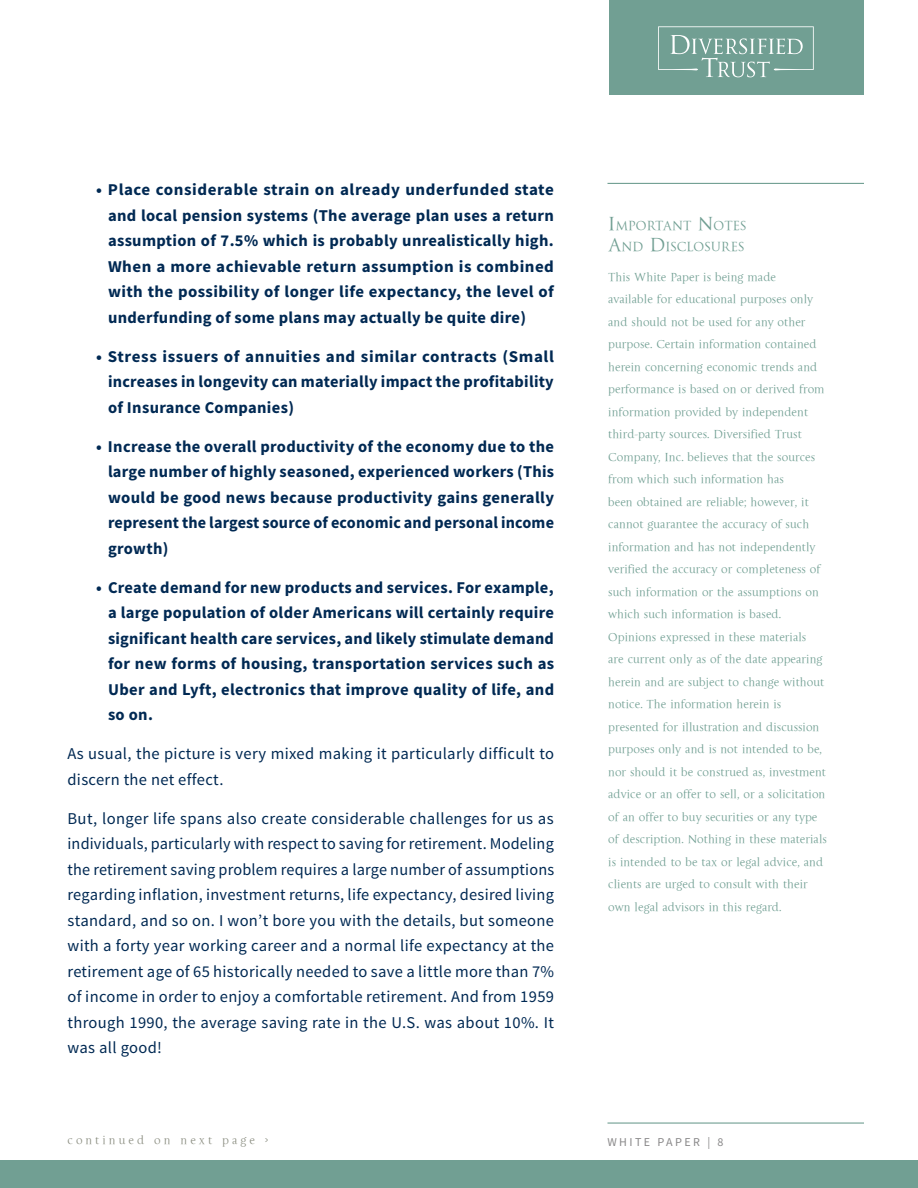
<style>
.page{position:relative;width:918px;height:1188px;background:#fff}
.page>*{position:absolute;margin:0;border:0;box-sizing:border-box;transform-origin:0 0}
.Body_Page1{font:700 16.5px/25.5px "Source Sans Pro";letter-spacing:.02em;color:#002953;text-align:justify}
.Body_Page1-2{font:16.5px/25.5px "Source Sans Pro";letter-spacing:.02em;color:#002953}
.Side_Header{font:13.65px/21px "La Gioconda OSTT";color:#719f93}
.Side_para{font:12px/22.5px "La Gioconda OSTT";color:#719f93}
.t1{font:12px "La Gioconda OSTT";letter-spacing:.25em;color:#8b8e81}
.t2{font:12px "Source Sans Pro";letter-spacing:.2em;color:#888788}
.s1{font-size:19.5px}
</style>
<div class="page">
<div style="left:609px;top:0;width:255px;height:94px;background:#719f93"></div>
<svg style="left:658px;top:26px;width:156px;height:51px"></svg>
<div style="left:0;top:1161px;width:918px;height:27px;background:#719f93"></div>
<hr style="left:608px;top:1122px;width:256px;height:2px;background:#719f93">
<hr style="left:608px;top:183px;width:256px;height:1px;background:#719f93">
<p class="Body_Page1" style="left:108px;top:177px;width:448px;text-indent:-12px">• Place considerable strain on already underfunded state and local pension systems (The average plan uses a return assumption of 7.5% which is probably unrealistically high.<br>When a more achievable return assumption is combined with the possibility of longer life expectancy, the level of underfunding of some plans may actually be quite dire)</p>
<p class="Body_Page1" style="left:108px;top:343px;width:447px;text-indent:-12px">• Stress issuers of annuities and similar contracts (Small increases in longevity can materially impact the profitability of Insurance Companies)</p>
<p class="Body_Page1" style="left:108px;top:433px;width:448px;text-indent:-12px">• Increase the overall productivity of the economy due to the large number of highly seasoned, experienced workers (This would be good news because productivity gains generally represent the largest source of economic and personal income growth)</p>
<p class="Body_Page1" style="left:108px;top:574px;width:448px;text-indent:-12px">• Create demand for new products and services. For example, a large population of older Americans will certainly require significant health care services, and likely stimulate demand for new forms of housing, transportation services such as Uber and Lyft, electronics that improve quality of life, and so on.</p>
<p class="Body_Page1-2" style="left:68px;top:741px;width:488px">As usual, the picture is very mixed making it particularly difficult to discern the net effect.</p>
<p class="Body_Page1-2" style="left:68px;top:806px;width:488px;text-align:justify">But, longer life spans also create considerable challenges for us as individuals, particularly with respect to saving for retirement. Modeling the retirement saving problem requires a large number of assumptions regarding inflation, investment returns, life expectancy, desired living standard, and so on. I won’t bore you with the details, but someone with a forty year working career and a normal life expectancy at the retirement age of 65 historically needed to save a little more than 7% of income in order to enjoy a comfortable retirement. And from 1959 through 1990, the average saving rate in the U.S. was about 10%. It was all good!</p>
<p class="Side_Header" style="left:608px;top:215px;width:140px"><span class="s1">I</span>MPORTANT <span class="s1">N</span>OTES<br><span class="s1">A</span>ND <span class="s1">D</span> ISCLOSURES</p>
<p class="Side_para" style="left:608px;top:265px;width:218px">This White Paper is being made<br>available for educational purposes only and should not be used for any other purpose. Certain information contained herein concerning economic trends and performance is based on or derived from information provided by independent third-party sources. Diversified Trust Company, Inc. believes that the sources from which such information has<br>been obtained are reliable; however, it cannot guarantee the accuracy of such information and has not independently verified the accuracy or completeness of such information or the assumptions on which such information is based.</p>
<p class="Side_para" style="left:608px;top:625px;width:220px">Opinions expressed in these materials<br>are current only as of the date appearing herein and are subject to change without notice. The information herein is presented for illustration and discussion purposes only and is not intended to be, nor should it be construed as, investment advice or an offer to sell, or a solicitation of an offer to buy securities or any type of description. Nothing in these materials is intended to be tax or legal advice, and clients are urged to consult with their own legal advisors in this regard.</p>
<p class="t1" style="left:68px;top:1133px;width:202px">continued on next page &gt;</p>
<p class="t2" style="left:608px;top:1135px;width:117px">WHITE PAPER | 8</p>
</div>
